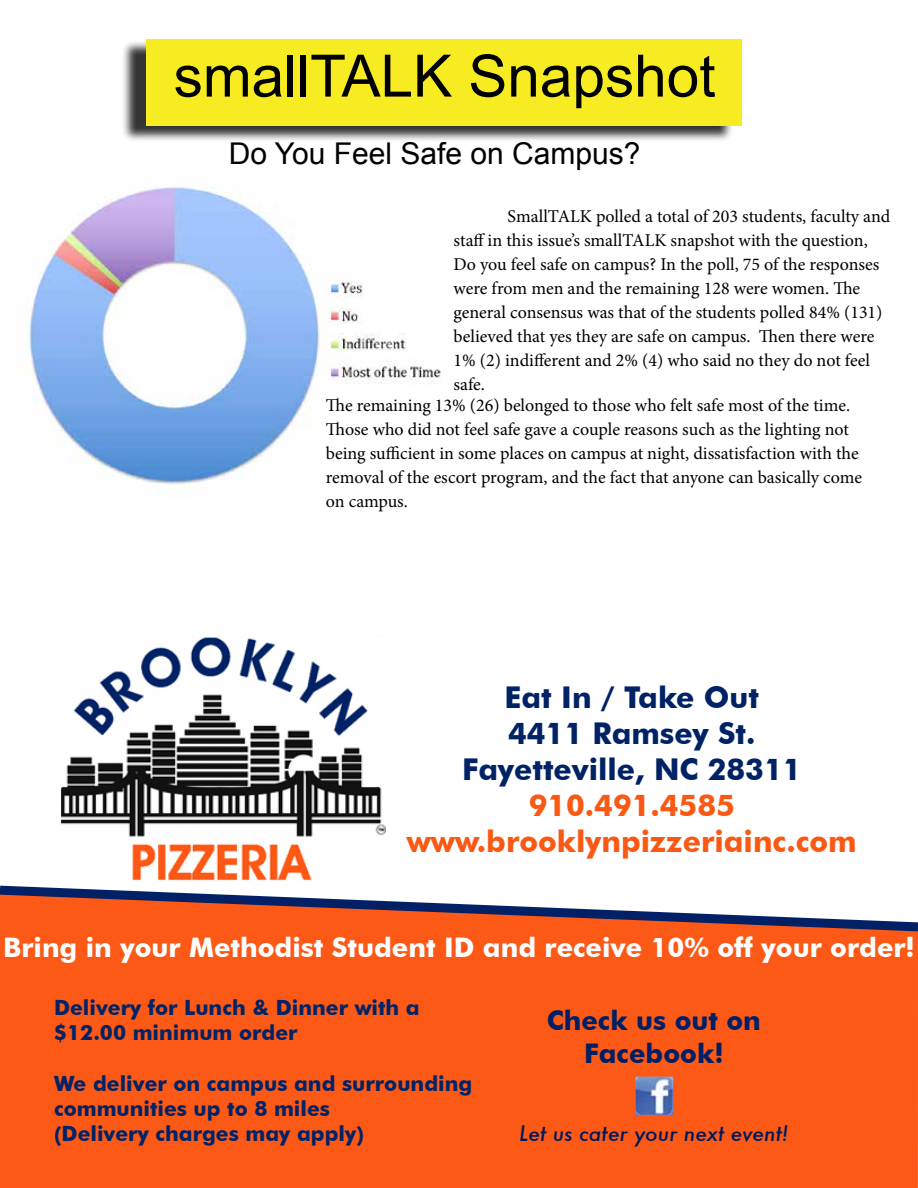
<style>
.page{position:relative;width:918px;height:1188px;background:#fff}
.page>*{position:absolute;margin:0;border:0;box-sizing:border-box;transform-origin:0 0}
.t1{font:58.5px "Arial";color:#000}
.t2{font:700 30px/36px "Futura BT";color:#012265;text-align:center}
.t3{font:700 30px/36px "Futura BT";color:#fa5913;text-align:center}
.t4{font:30px "Arial";color:#000}
.t5{font:700 27px "Futura BT";color:#fff}
.t6{font:700 27px/32.4px "Futura BT";color:#011f65;text-align:center}
.t7{font:700 21px/25.2px "Futura BT";color:#022366}
.t8{font:italic 500 21px "Futura";color:#00195c}
.t9{font:18px/24px "Minion Pro";letter-spacing:-.005em;color:#000}
</style>
<div class="page">
<img style="left:27px;top:186px;width:414px;height:309px">
<div style="left:122px;top:40px;width:612px;height:102px;background:#000;opacity:.8"></div>
<div style="left:146px;top:40px;width:596px;height:86px;background:#f7ec22"></div>
<div style="left:0;top:936px;width:918px;height:252px;background:#fc5916"></div>
<img style="left:61px;top:637px;width:325px;height:244px">
<img style="left:637px;top:1078px;width:35px;height:36px">
<div style="left:633px;top:1074px;width:43px;height:44px;border:3px solid #fd5816"></div>
<svg style="left:0;top:885px;width:918px;height:51px"></svg>
<h1 class="t1" style="left:174px;top:38px;width:543px">smallTALK Snapshot</h1>
<h2 class="t4" style="left:229px;top:134px;width:413px">Do You Feel Safe on Campus?</h2>
<p class="t9" style="left:454px;top:204px;width:438px;text-indent:54px">SmallTALK polled a total of 203 students, faculty and staff in this issue’s smallTALK snapshot with the question, Do you feel safe on campus? In the poll, 75 of the responses were from men and the remaining 128 were women. The general consensus was that of the students polled 84% (131) believed that yes they are safe on campus. Then there were 1% (2) indifferent and 2% (4) who said no they do not feel safe.</p>
<p class="t9" style="left:326px;top:393px;width:538px">The remaining 13% (26) belonged to those who felt safe most of the time.<br>Those who did not feel safe gave a couple reasons such as the lighting not being sufficient in some places on campus at night, dissatisfaction with the removal of the escort program, and the fact that anyone can basically come on campus.</p>
<h2 class="t2" style="left:462px;top:679px;width:341px">Eat In / Take Out<br>4411 Ramsey St.<br>Fayetteville, NC 28311</h2>
<h2 class="t3" style="left:407px;top:787px;width:451px">910.491.4585 www.brooklynpizzeriainc.com</h2>
<h3 class="t5" style="left:3px;top:931px;width:913px">Bring in your Methodist Student ID and receive 10% off your order!</h3>
<p class="t7" style="left:54px;top:995px;width:367px">Delivery for Lunch &amp; Dinner with a $12.00 minimum order</p>
<p class="t7" style="left:54px;top:1070px;width:420px">We deliver on campus and surrounding communities up to 8 miles<br>(Delivery charges may apply)</p>
<h3 class="t6" style="left:547px;top:1004px;width:216px">Check us out on<br>Facebook!</h3>
<p class="t8" style="left:519px;top:1119px;width:271px">Let us cater your next event!</p>
</div>
